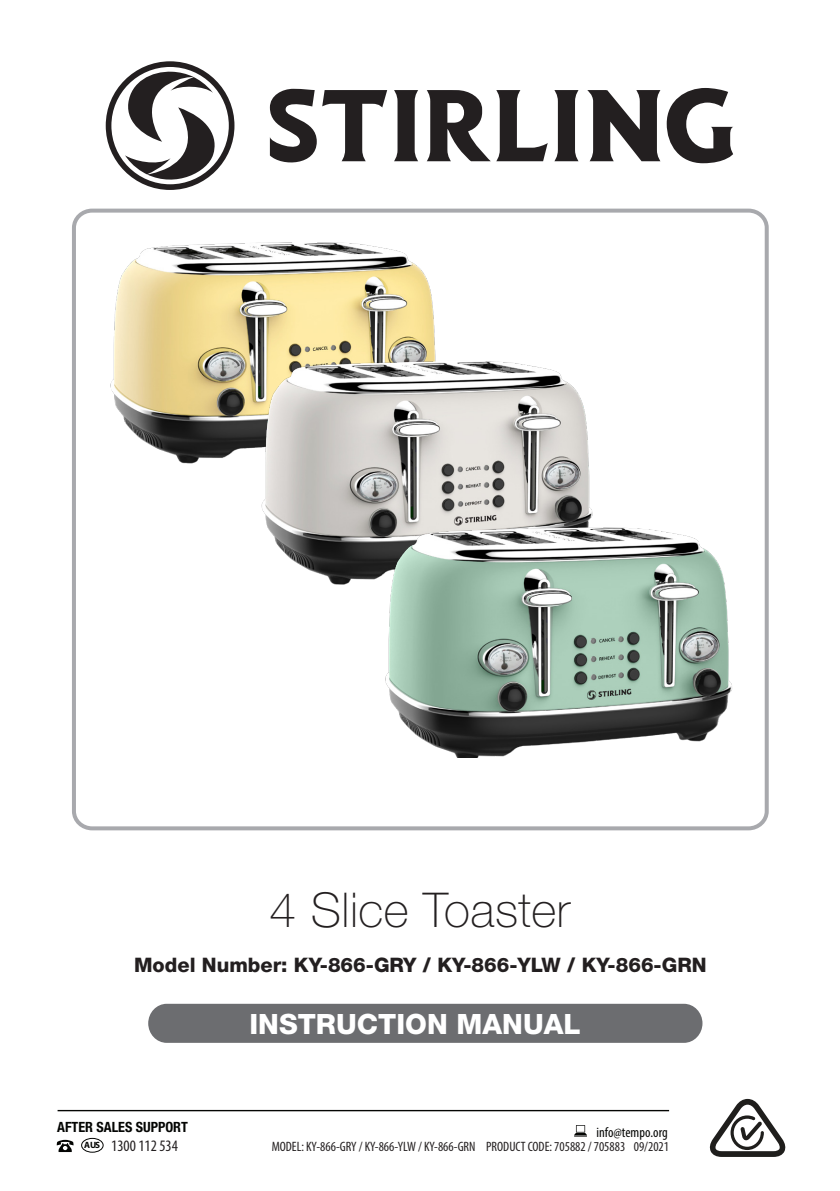
<style>
.page{position:relative;width:840px;height:1191px;background:#fff}
.page>*{position:absolute;margin:0;border:0;box-sizing:border-box;transform-origin:0 0}
.Headings{font:100 48px "Helvetica Neue";letter-spacing:.01em;color:#231f20}
.t1{font:800 28px "Helvetica Neue LT Std";color:#fff}
.t2{font:800 20px "Helvetica Neue LT Std";color:#231f20}
.Contents_headings{font:condensed 16px "Myriad Pro";color:#231f20}
.t3{font:700 condensed 14.2px "Helvetica Neue";color:#040503}
.t4{font:condensed 14.2px "Myriad Pro";color:#040503}
.Contents_headings-2{font:condensed 13.6px "Myriad Pro";color:#231f20}
</style>
<div class="page">
<hr style="left:58px;top:1110px;width:610px;height:1px;background:#040503">
<svg style="left:57px;top:1139px;width:17px;height:13px"></svg>
<div style="left:81px;top:1138px;width:22px;height:14px;border:1px solid #040503;border-radius:50%"></div>
<svg style="left:574px;top:1125px;width:12px;height:11px"></svg>
<div style="left:148px;top:1003px;width:554px;height:39px;background:#6c6d70;border-radius:19px"></div>
<svg style="left:709px;top:1099px;width:76px;height:58px"></svg>
<div style="left:72px;top:209px;width:696px;height:621px;border:4px solid #a8a9ad;border-radius:18px"></div>
<svg style="left:270px;top:89px;width:46px;height:74px"></svg>
<svg style="left:394px;top:90px;width:24px;height:71px"></svg>
<svg style="left:554px;top:90px;width:24px;height:71px"></svg>
<svg style="left:496px;top:90px;width:51px;height:71px"></svg>
<svg style="left:426px;top:90px;width:64px;height:71px"></svg>
<svg style="left:587px;top:90px;width:73px;height:71px"></svg>
<svg style="left:322px;top:90px;width:65px;height:71px"></svg>
<svg style="left:666px;top:88px;width:67px;height:75px"></svg>
<svg style="left:106px;top:61px;width:128px;height:129px"></svg>
<img style="left:110px;top:242px;width:325px;height:222px">
<img style="left:256px;top:350px;width:337px;height:235px">
<img style="left:371px;top:519px;width:361px;height:238px">
<p class="Headings" style="left:269px;top:883px;width:302px">4 Slice Toaster</p>
<p class="t2" style="left:134px;top:953px;width:573px">Model Number: KY-866-GRY / KY-866-YLW / KY-866-GRN</p>
<p class="t1" style="left:249px;top:1007px;width:332px">INSTRUCTION MANUAL</p>
<p class="t3" style="left:57px;top:1118px;width:132px">AFTER SALES SUPPORT</p>
<p class="t4" style="left:596px;top:1123px;width:73px">info@tempo.org</p>
<p class="Contents_headings" style="left:84px;top:1136px;width:95px"><sup>AUS</sup> 1300 112 534</p>
<p class="Contents_headings-2" style="left:271px;top:1138px;width:398px">MODEL: KY-866-GRY / KY-866-YLW / KY-866-GRN PRODUCT CODE: 705882 / 705883 09/2021</p>
</div>
